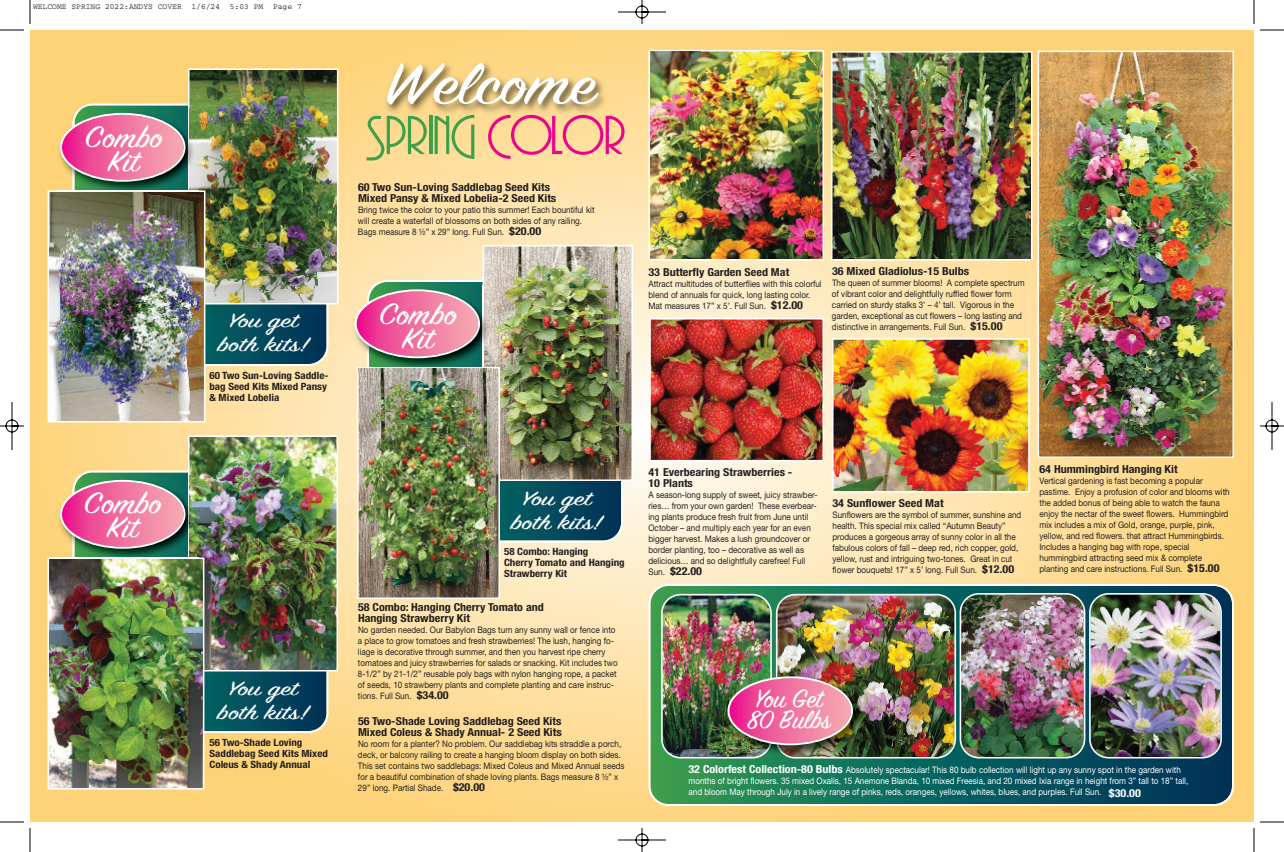
<style>
.page{position:relative;width:1284px;height:852px;background:#fff}
.page>*{position:absolute;margin:0;border:0;box-sizing:border-box;transform-origin:0 0}
.t1{font:65.3px "Sign Painter House Script";color:#fff;scale:1.2 1}
.t2{font:51px "Andes";color:#3fa04b}
.t3{font:33px/24px "Sign Painter House Script";color:#fff;text-align:center;scale:1.15 1}
.t4{font:28.5px/20.7px "Sign Painter House Script";color:#fff}
.t5{font:22px/24px "Sign Painter House Script";color:#fff;text-align:center;scale:1.43 1}
.t6{font:700 condensed 11px/11px "Helvetica Neue";color:#231f20;scale:1.1 1}
.t7{font:700 condensed 10px/11px "Helvetica Neue";color:#231f20;scale:1.1 1}
.t8{font:9px/11px "Helvetica Neue";color:#231f20;scale:.9 1}
.t9{font:9px/11px "Helvetica Neue";color:#fff;scale:.9 1}
.t10{font:8px "Courier";color:#000}
.s1{color:#ed028c}
.s2{font-weight:700;font-stretch:condensed;font-size:11px}
.s3{font-weight:400;font-stretch:normal;font-size:9px}
</style>
<div class="page">
<img style="left:0;top:0;width:1284px;height:852px">
<p class="t10" style="left:33px;top:4px;width:270px">WELCOME SPRING 2022:ANDYS COVER 1/6/24 5:03 PM Page 7</p>
<h3 class="t3" style="left:85px;top:124px;width:69px">Combo<br>Kit</h3>
<h3 class="t3" style="left:84px;top:490px;width:69px">Combo<br>Kit</h3>
<h3 class="t5" style="left:218px;top:308px;width:65px">You get both kits!</h3>
<p class="t7" style="left:209px;top:369px;width:110px">60 Two Sun-Loving Saddle&shy;bag Seed Kits Mixed Pansy &amp; Mixed Lobelia</p>
<h3 class="t5" style="left:217px;top:675px;width:65px">You get both kits!</h3>
<p class="t7" style="left:210px;top:736px;width:109px">56 Two-Shade Loving<br>Saddlebag Seed Kits Mixed<br>Coleus &amp; Shady Annual</p>
<h1 class="t1" style="left:384px;top:42px;width:178px">Welcome</h1>
<h2 class="t2" style="left:366px;top:114px;width:261px">SPRING <span class="s1">COLOR</span></h2>
<p class="t6" style="left:358px;top:181px;width:182px">60 Two Sun-Loving Saddlebag Seed Kits<br>Mixed Pansy &amp; Mixed Lobelia-2 Seed Kits</p>
<p class="t8" style="left:358px;top:205px;width:264px">Bring twice the color to your patio this summer! Each bountiful kit will create a waterfall of blossoms on both sides of any railing.<br>Bags measure 8 ½” x 29” long. Full Sun. <span class="s2">$20.00</span></p>
<h3 class="t3" style="left:379px;top:301px;width:69px">Combo<br>Kit</h3>
<p class="t6" style="left:648px;top:265px;width:130px">33 Butterfly Garden Seed Mat</p>
<p class="t8" style="left:648px;top:278px;width:194px">Attract multitudes of butterflies with this colorful blend of annuals for quick, long lasting color.<br>Mat measures 17” x 5’. Full Sun. <span class="s2">$12.00</span></p>
<p class="t6" style="left:832px;top:265px;width:126px">36 Mixed Gladiolus-15 Bulbs</p>
<p class="t8" style="left:832px;top:278px;width:216px">The queen of summer blooms! A complete spectrum of vibrant color and delightfully ruffled flower form carried on sturdy stalks 3’ – 4’ tall. Vigorous in the garden, exceptional as cut flowers – long lasting and distinctive in arrangements. Full Sun. <span class="s2">$15.00</span></p>
<h3 class="t5" style="left:511px;top:485px;width:65px">You get both kits!</h3>
<p class="t7" style="left:504px;top:545px;width:111px">58 Combo: Hanging<br>Cherry Tomato and Hanging<br>Strawberry Kit</p>
<p class="t6" style="left:358px;top:601px;width:171px">58 Combo: Hanging Cherry Tomato and<br>Hanging Strawberry Kit</p>
<p class="t8" style="left:358px;top:625px;width:290px">No garden needed. Our Babylon Bags turn any sunny wall or fence into a place to grow tomatoes and fresh strawberries! The lush, hanging fo&shy;liage is decorative through summer, and then you harvest ripe cherry tomatoes and juicy strawberries for salads or snacking. Kit includes two 8-1/2” by 21-1/2” reusable poly bags with nylon hanging rope, a packet of seeds, 10 strawberry plants and complete planting and care instruc&shy;tions. Full Sun. <span class="s2">$34.00</span></p>
<p class="t6" style="left:358px;top:714px;width:187px">56 Two-Shade Loving Saddlebag Seed Kits<br>Mixed Coleus &amp; Shady Annual- 2 Seed Kits</p>
<p class="t8" style="left:358px;top:738px;width:298px">No room for a planter? No problem. Our saddlebag kits straddle a porch, deck, or balcony railing to create a hanging bloom display on both sides.<br>This set contains two saddlebags: Mixed Coleus and Mixed Annual seeds for a beautiful combination of shade loving plants. Bags measure 8 ½” x 29” long. Partial Shade. <span class="s2">$20.00</span></p>
<p class="t6" style="left:648px;top:465px;width:132px">41 Everbearing Strawberries -<br>10 Plants</p>
<p class="t8" style="left:648px;top:489px;width:189px">A season-long supply of sweet, juicy strawber&shy;ries… from your own garden! These everbear&shy;ing plants produce fresh fruit from June until October – and multiply each year for an even bigger harvest. Makes a lush groundcover or border planting, too – decorative as well as delicious… and so delightfully carefree! Full</p>
<p class="t6" style="left:648px;top:564px;width:50px"><span class="s3">Sun.</span> $22.00</p>
<p class="t6" style="left:833px;top:497px;width:103px">34 Sunflower Seed Mat</p>
<p class="t8" style="left:832px;top:510px;width:211px">Sunflowers are the symbol of summer, sunshine and health. This special mix called “Autumn Beauty” produces a gorgeous array of sunny color in all the fabulous colors of fall – deep red, rich copper, gold, yellow, rust and intriguing two-tones. Great in cut flower bouquets! 17” x 5’ long. Full Sun. <span class="s2">$12.00</span></p>
<p class="t6" style="left:1040px;top:463px;width:127px">64 Hummingbird Hanging Kit</p>
<p class="t8" style="left:1039px;top:476px;width:213px">Vertical gardening is fast becoming a popular pastime. Enjoy a profusion of color and blooms with the added bonus of being able to watch the fauna enjoy the nectar of the sweet flowers. Hummingbird mix includes a mix of Gold, orange, purple, pink, yellow, and red flowers. that attract Hummingbirds.<br>Includes a hanging bag with rope, special hummingbird attracting seed mix &amp; complete planting and care instructions. Full Sun. <span class="s2">$15.00</span></p>
<h3 class="t4" style="left:748px;top:687px;width:84px">You Get<br>80 Bulbs</h3>
<p class="t9" style="left:688px;top:764px;width:557px"><span class="s2">32 Colorfest Collection-80 Bulbs</span> Absolutely spectacular! This 80 bulb collection will light up any sunny spot in the garden with months of bright flowers. 35 mixed Oxalis, 15 Anemone Blanda, 10 mixed Freesia, and 20 mixed Ixia range in height from 3” tall to 18” tall, and bloom May through July in a lively range of pinks, reds, oranges, yellows, whites, blues, and purples. Full Sun. <span class="s2">$30.00</span></p>
</div>
